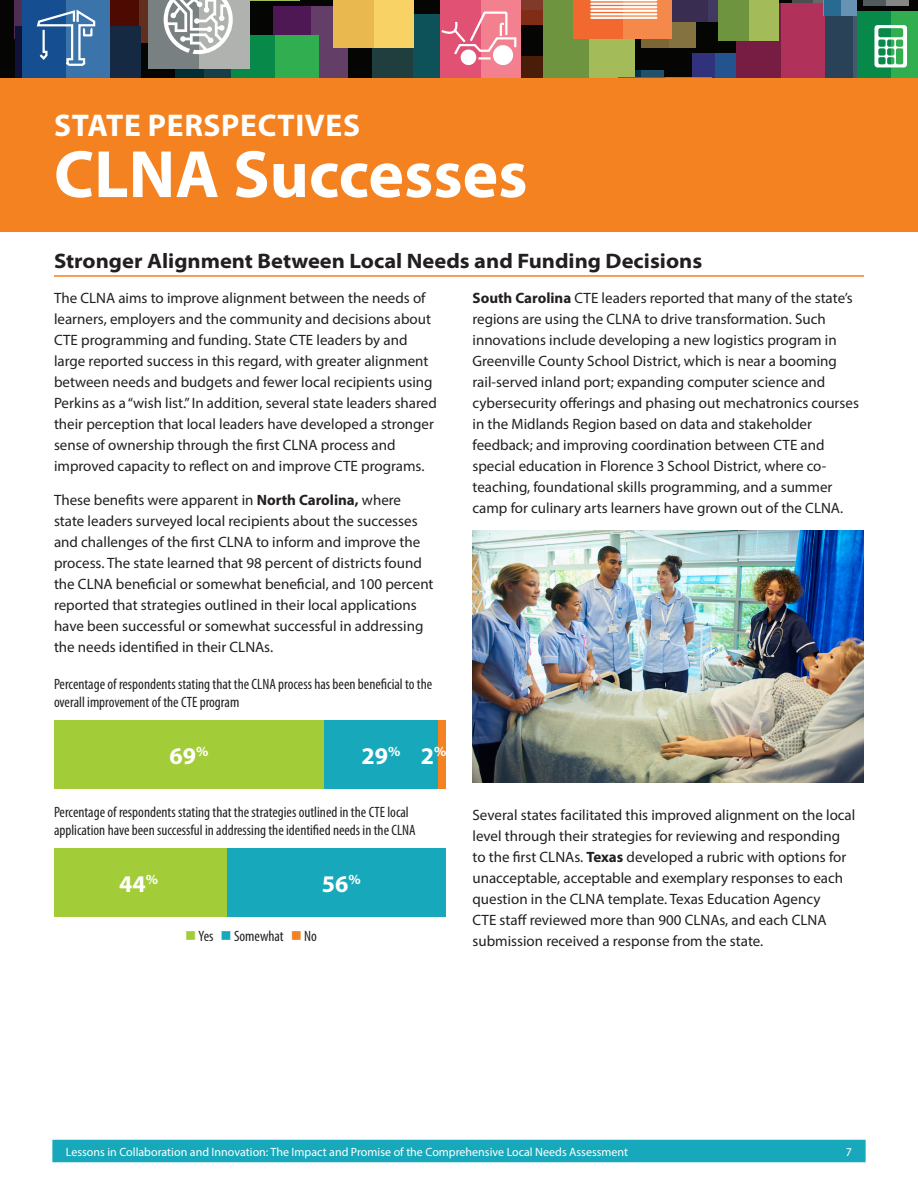
<style>
.page{position:relative;width:918px;height:1188px;background:#fff}
.page>*{position:absolute;margin:0;border:0;box-sizing:border-box;transform-origin:0 0}
.Heading_2{font:700 67.5px "Myriad Pro";color:#fff}
.Heading_2-2{font:700 31.5px "Myriad Pro";letter-spacing:.02em;color:#fff}
.t1{font:700 24px "Myriad Pro";color:#fff}
.Subhead_A{font:700 semi-expanded 21px "Myriad Pro";color:#231f20}
.body{font:15px/21px "Myriad Pro";color:#231f20}
.body-2{font:condensed 15px/18px "Myriad Pro";color:#231f20}
.t2{font:12px "Myriad Pro";color:#fff}
.s1{font-weight:700}
.s2{color:#a3cc39}
.s3{color:#17a9bb}
.s4{color:#f48221}
</style>
<div class="page">
<div style="left:52px;top:1140px;width:814px;height:22px;background:#17a9bb"></div>
<div style="left:14px;top:0;width:28px;height:39px;background:#4f2e53"></div>
<div style="left:15px;top:26px;width:63px;height:54px;background:#101337"></div>
<div style="left:22px;top:0;width:44px;height:80px;background:#154f92"></div>
<svg style="left:36px;top:0;width:882px;height:78px;background:#757063"></svg>
<div style="left:0;top:78px;width:918px;height:153px;background:#f48221"></div>
<hr style="left:54px;top:275px;width:810px;height:2px;background:#f48221">
<div style="left:226px;top:849px;width:220px;height:68px;background:#17a9bb"></div>
<div style="left:54px;top:720px;width:270px;height:69px;background:#a3cc39"></div>
<div style="left:54px;top:849px;width:172px;height:68px;background:#a3cc39"></div>
<div style="left:438px;top:720px;width:8px;height:69px;background:#f48221"></div>
<div style="left:324px;top:720px;width:114px;height:69px;background:#17a9bb"></div>
<img style="left:472px;top:530px;width:392px;height:253px">
<p class="Heading_2-2" style="left:54px;top:105px;width:307px">STATE PERSPECTIVES</p>
<p class="Heading_2" style="left:54px;top:130px;width:475px">CLNA Successes</p>
<p class="Subhead_A" style="left:54px;top:250px;width:650px">Stronger Alignment Between Local Needs and Funding Decisions</p>
<p class="body" style="left:54px;top:287px;width:384px">The CLNA aims to improve alignment between the needs of learners, employers and the community and decisions about CTE programming and funding. State CTE leaders by and large reported success in this regard, with greater alignment between needs and budgets and fewer local recipients using Perkins as a “wish list.” In addition, several state leaders shared their perception that local leaders have developed a stronger sense of ownership through the first CLNA process and improved capacity to reflect on and improve CTE programs.</p>
<p class="body" style="left:54px;top:490px;width:381px">These benefits were apparent in <span class="s1">North Carolina,</span> where state leaders surveyed local recipients about the successes and challenges of the first CLNA to inform and improve the process. The state learned that 98 percent of districts found the CLNA beneficial or somewhat beneficial, and 100 percent reported that strategies outlined in their local applications have been successful or somewhat successful in addressing the needs identified in their CLNAs.</p>
<p class="body" style="left:472px;top:287px;width:388px"><span class="s1">South Carolina</span> CTE leaders reported that many of the state’s regions are using the CLNA to drive transformation. Such innovations include developing a new logistics program in Greenville County School District, which is near a booming rail-served inland port; expanding computer science and cybersecurity offerings and phasing out mechatronics courses in the Midlands Region based on data and stakeholder feedback; and improving coordination between CTE and special education in Florence 3 School District, where co&shy;teaching, foundational skills programming, and a summer camp for culinary arts learners have grown out of the CLNA.</p>
<p class="body-2" style="left:54px;top:675px;width:380px">Percentage of respondents stating that the CLNA process has been beneficial to the overall improvement of the CTE program</p>
<p class="t1" style="left:170px;top:740px;width:40px">69<sup>%</sup></p>
<p class="t1" style="left:361px;top:740px;width:40px">29<sup>%</sup></p>
<p class="t1" style="left:421px;top:740px;width:27px">2<sup>%</sup></p>
<p class="body-2" style="left:54px;top:804px;width:363px">Percentage of respondents stating that the strategies outlined in the CTE local application have been successful in addressing the identified needs in the CLNA</p>
<p class="t1" style="left:119px;top:868px;width:40px">44<sup>%</sup></p>
<p class="t1" style="left:322px;top:868px;width:40px">56<sup>%</sup></p>
<p class="body-2" style="left:185px;top:927px;width:133px"><span class="s2">■</span> Yes <span class="s3">■</span> Somewhat <span class="s4">■</span> No</p>
<p class="body" style="left:472px;top:805px;width:384px">Several states facilitated this improved alignment on the local level through their strategies for reviewing and responding to the first CLNAs. <span class="s1">Texas</span> developed a rubric with options for unacceptable, acceptable and exemplary responses to each question in the CLNA template. Texas Education Agency<br>CTE staff reviewed more than 900 CLNAs, and each CLNA submission received a response from the state.</p>
<p class="t2" style="left:66px;top:1145px;width:564px">Lessons in Collaboration and Innovation: The Impact and Promise of the Comprehensive Local Needs Assessment</p>
<p class="t2" style="left:846px;top:1145px;width:8px">7</p>
</div>
